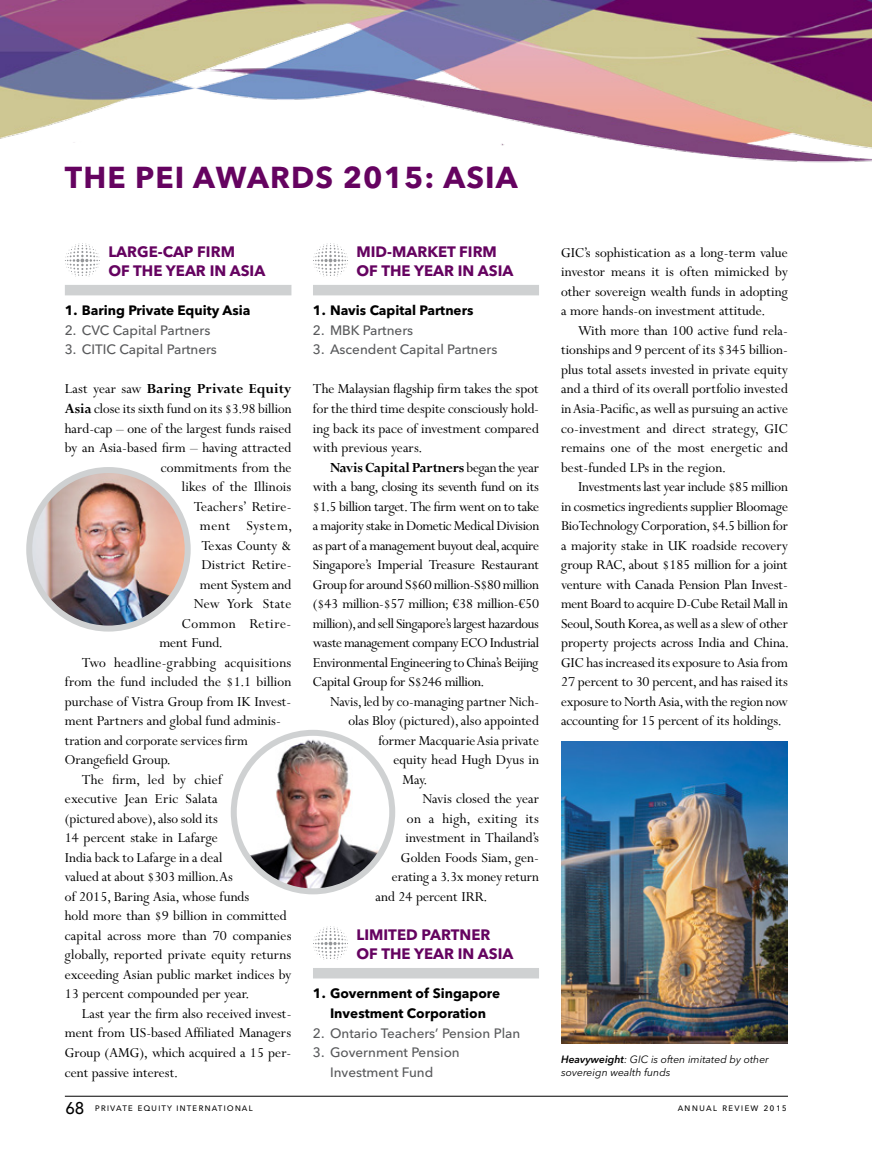
<style>
.page{position:relative;width:872px;height:1149px;background:#fff}
.page>*{position:absolute;margin:0;border:0;box-sizing:border-box;transform-origin:0 0}
.t1{font:700 30px "Avenir Next LT Pro";letter-spacing:.035em;color:#650360}
.t2{font:15.3px/19.5px "Perpetua MT Pro";color:#000;text-align:justify}
.t3{font:700 15.3px "Perpetua MT Pro";letter-spacing:.005em;color:#000}
.t4{font:15.3px "Perpetua MT Pro";letter-spacing:.035em;color:#000}
.t5{font:15.3px "Perpetua MT Pro";letter-spacing:.045em;color:#000}
.t6{font:700 15px/19.5px "Avenir Next LT Pro";color:#650360}
.t7{font:500 13.5px/19.5px "Avenir Next LT Pro";color:#58595b}
.t8{font:700 13.5px/19.5px "Avenir Next LT Pro";color:#000;text-align:center}
.t9{font:italic 10.5px/13.5px "Avenir Next LT Pro";color:#000}
.t10{font:10.5px "Avenir Next LT Pro";letter-spacing:.08em;color:#000}
.t11{font:10.5px "Avenir Next LT Pro";letter-spacing:.1em;color:#000}
.s1{font-weight:400}
.s2{font-weight:700}
.s3{font-weight:600}
.s4{font-size:22.5px}
</style>
<div class="page">
<img style="left:0;top:0;width:872px;height:163px">
<hr style="left:65px;top:1095px;width:723px;height:1px;background:#000">
<div style="left:65px;top:285px;width:226px;height:10px;background:#cfd1d2"></div>
<svg style="left:65px;top:243px;width:35px;height:33px"></svg>
<div style="left:313px;top:285px;width:226px;height:10px;background:#cfd1d2"></div>
<div style="left:313px;top:967px;width:226px;height:11px;background:#cfd1d2"></div>
<svg style="left:313px;top:243px;width:35px;height:33px"></svg>
<svg style="left:313px;top:926px;width:35px;height:33px"></svg>
<img style="left:29px;top:470px;width:159px;height:158px;border-radius:79px">
<div style="left:26px;top:467px;width:165px;height:164px;border:6px solid #cfd1d2;border-radius:50%"></div>
<img style="left:234px;top:732px;width:158px;height:159px;border-radius:79px">
<div style="left:231px;top:729px;width:164px;height:165px;border:6px solid #cfd1d2;border-radius:50%"></div>
<img style="left:561px;top:741px;width:226px;height:302px">
<h1 class="t1" style="left:65px;top:159px;width:454px">THE PEI AWARDS 2015: ASIA</h1>
<p class="t6" style="left:108px;top:242px;width:158px">LARGE-CAP FIRM<br>OF THE YEAR IN ASIA</p>
<p class="t8" style="left:65px;top:301px;width:187px">1. Baring Private Equity Asia</p>
<p class="t7" style="left:65px;top:320px;width:147px">2. CVC Capital Partners</p>
<p class="t7" style="left:65px;top:340px;width:154px">3. CITIC Capital Partners</p>
<p class="t3" style="left:65px;top:380px;width:228px"><span class="s1">Last year saw</span> Baring Private Equity</p>
<p class="t2" style="left:65px;top:399px;width:228px"><span class="s2">Asia</span> close its sixth fund on its $3.98 billion</p>
<p class="t2" style="left:65px;top:418px;width:228px">hard-cap – one of the largest funds raised</p>
<p class="t2" style="left:65px;top:438px;width:228px">by an Asia-based firm – having attracted</p>
<p class="t2" style="left:161px;top:457px;width:132px">commitments from the</p>
<p class="t2" style="left:182px;top:477px;width:111px">likes of the Illinois</p>
<p class="t2" style="left:194px;top:496px;width:99px">Teachers’ Retire-</p>
<p class="t5" style="left:200px;top:516px;width:94px">ment System,</p>
<p class="t2" style="left:201px;top:535px;width:91px">Texas County &amp;</p>
<p class="t2" style="left:201px;top:555px;width:92px">District Retire-</p>
<p class="t2" style="left:200px;top:574px;width:93px">ment System and</p>
<p class="t2" style="left:194px;top:594px;width:99px">New York State</p>
<p class="t4" style="left:182px;top:614px;width:111px">Common Retire-</p>
<p class="t2" style="left:159px;top:633px;width:65px">ment Fund.</p>
<p class="t2" style="left:82px;top:652px;width:211px">Two headline-grabbing acquisitions</p>
<p class="t2" style="left:65px;top:672px;width:228px">from the fund included the $1.1 billion</p>
<p class="t2" style="left:65px;top:691px;width:228px">purchase of Vistra Group from IK Invest-</p>
<p class="t2" style="left:65px;top:711px;width:217px">ment Partners and global fund adminis-</p>
<p class="t2" style="left:65px;top:730px;width:184px">tration and corporate services firm</p>
<p class="t2" style="left:65px;top:750px;width:107px">Orangefield Group.</p>
<p class="t2" style="left:82px;top:769px;width:142px">The firm, led by chief</p>
<p class="t2" style="left:65px;top:789px;width:154px">executive Jean Eric Salata</p>
<p class="t2" style="left:65px;top:808px;width:154px">(pictured above), also sold its</p>
<p class="t2" style="left:65px;top:828px;width:155px">14 percent stake in Lafarge</p>
<p class="t2" style="left:65px;top:847px;width:159px">India back to Lafarge in a deal</p>
<p class="t2" style="left:65px;top:867px;width:169px">valued at about $303 million. As</p>
<p class="t2" style="left:65px;top:886px;width:186px">of 2015, Baring Asia, whose funds</p>
<p class="t2" style="left:65px;top:906px;width:223px">hold more than $9 billion in committed</p>
<p class="t2" style="left:65px;top:925px;width:228px">capital across more than 70 companies</p>
<p class="t2" style="left:65px;top:945px;width:228px">globally, reported private equity returns</p>
<p class="t2" style="left:65px;top:964px;width:228px">exceeding Asian public market indices by</p>
<p class="t2" style="left:65px;top:984px;width:186px">13 percent compounded per year.</p>
<p class="t2" style="left:82px;top:1003px;width:211px">Last year the firm also received invest-</p>
<p class="t2" style="left:65px;top:1023px;width:228px">ment from US-based Affiliated Managers</p>
<p class="t2" style="left:65px;top:1042px;width:228px">Group (AMG), which acquired a 15 per-</p>
<p class="t2" style="left:65px;top:1062px;width:114px">cent passive interest.</p>
<p class="t6" style="left:356px;top:242px;width:158px">MID-MARKET FIRM<br>OF THE YEAR IN ASIA</p>
<p class="t8" style="left:313px;top:301px;width:162px">1. Navis Capital Partners</p>
<p class="t7" style="left:313px;top:320px;width:102px">2. MBK Partners</p>
<p class="t7" style="left:313px;top:340px;width:186px">3. Ascendent Capital Partners</p>
<p class="t2" style="left:313px;top:379px;width:227px">The Malaysian flagship firm takes the spot for the third time despite consciously hold&shy;ing back its pace of investment compared with previous years.</p>
<p class="t2" style="left:313px;top:457px;width:228px;text-indent:17px"><span class="s2">Navis Capital Partners</span> began the year with a bang, closing its seventh fund on its $1.5 billion target. The firm went on to take a majority stake in Dometic Medical Division as part of a management buyout deal, acquire Singapore’s Imperial Treasure Restaurant Group for around S$60 million-S$80 million ($43 million-$57 million; €38 million-€50 million), and sell Singapore’s largest hazardous waste management company ECO Industrial Environmental Engineering to China’s Beijing Capital Group for S$246 million.</p>
<p class="t2" style="left:330px;top:691px;width:210px">Navis, led by co-managing partner Nich-</p>
<p class="t2" style="left:348px;top:711px;width:192px">olas Bloy (pictured), also appointed</p>
<p class="t2" style="left:378px;top:730px;width:162px">former Macquarie Asia private</p>
<p class="t2" style="left:393px;top:750px;width:147px">equity head Hugh Dyus in</p>
<p class="t2" style="left:402px;top:769px;width:26px">May.</p>
<p class="t2" style="left:422px;top:789px;width:118px">Navis closed the year</p>
<p class="t2" style="left:407px;top:808px;width:134px">on a high, exiting its</p>
<p class="t2" style="left:405px;top:828px;width:135px">investment in Thailand’s</p>
<p class="t2" style="left:401px;top:847px;width:139px">Golden Foods Siam, gen-</p>
<p class="t2" style="left:392px;top:867px;width:148px">erating a 3.3x money return</p>
<p class="t2" style="left:375px;top:886px;width:113px">and 24 percent IRR.</p>
<p class="t6" style="left:356px;top:924px;width:158px">LIMITED PARTNER<br>OF THE YEAR IN ASIA</p>
<p class="t8" style="left:313px;top:983px;width:189px">1. Government of Singapore<br>Investment Corporation</p>
<p class="t7" style="left:313px;top:1022px;width:209px">2. Ontario Teachers’ Pension Plan</p>
<p class="t7" style="left:330px;top:1042px;width:131px;text-indent:-17px">3. Government Pension<br>Investment Fund</p>
<p class="t2" style="left:561px;top:243px;width:228px">GIC’s sophistication as a long-term value investor means it is often mimicked by other sovereign wealth funds in adopting a more hands-on investment attitude.</p>
<p class="t2" style="left:561px;top:321px;width:228px;text-indent:17px">With more than 100 active fund rela&shy;tionships and 9 percent of its $345 billion&shy;plus total assets invested in private equity and a third of its overall portfolio invested in Asia-Pacific, as well as pursuing an active co-investment and direct strategy, GIC remains one of the most energetic and best-funded LPs in the region.</p>
<p class="t2" style="left:561px;top:477px;width:229px;text-indent:17px">Investments last year include $85 million in cosmetics ingredients supplier Bloomage BioTechnology Corporation, $4.5 billion for a majority stake in UK roadside recovery group RAC, about $185 million for a joint venture with Canada Pension Plan Invest&shy;ment Board to acquire D-Cube Retail Mall in Seoul, South Korea, as well as a slew of other property projects across India and China.<br>GIC has increased its exposure to Asia from 27 percent to 30 percent, and has raised its exposure to North Asia, with the region now accounting for 15 percent of its holdings.</p>
<p class="t9" style="left:561px;top:1051px;width:209px"><span class="s3">Heavyweight</span>: GIC is often imitated by other sovereign wealth funds</p>
<p class="t10" style="left:65px;top:1100px;width:189px"><span class="s4">68</span> private equity international</p>
<p class="t11" style="left:677px;top:1100px;width:111px">annual review 2015</p>
</div>
